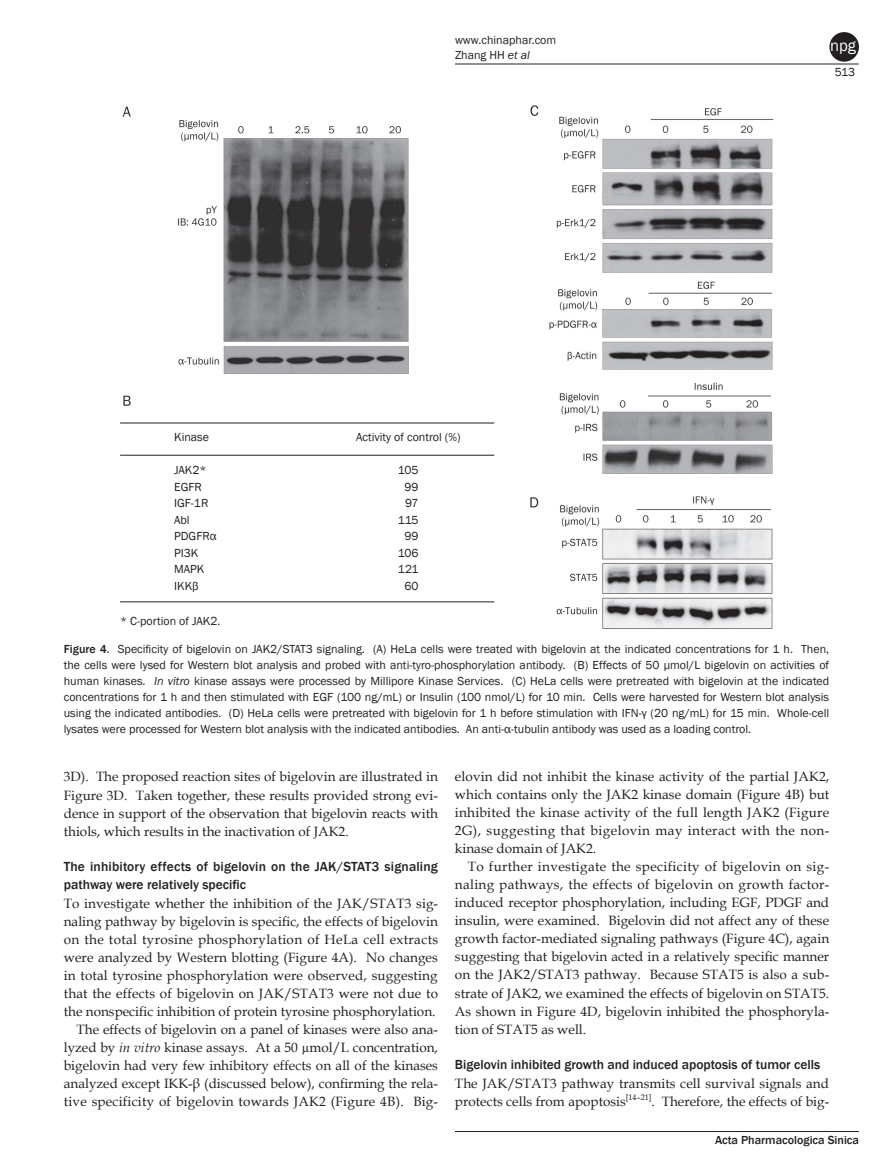
<style>
.page{position:relative;width:893px;height:1170px;background:#fff}
.page>*{position:absolute;margin:0;border:0;box-sizing:border-box;transform-origin:0 0}
.t1{font:16.5px "Franklin Gothic";color:#fff}
.t2{font:13.5px/18px "Book Antiqua";color:#231f20;text-align:justify}
.t3{font:500 13.5px/18px "Franklin Gothic";color:#231f20}
.t4{font:12px/15.9px "Franklin Gothic";color:#231f20}
.t5{font:500 12px "Franklin Gothic";color:#231f20}
.s1{font-style:italic}
.s2{font-weight:500}
</style>
<div class="page">
<hr style="left:455px;top:64px;width:404px;height:1px;background:#231f20">
<hr style="left:455px;top:1131px;width:404px;height:1px;background:#231f20">
<div style="left:829px;top:32px;width:30px;height:30px;background:#231f20;border-radius:50%"></div>
<img style="left:120px;top:105px;width:653px;height:523px">
<hr style="left:120px;top:422px;width:374px;height:1px;background:#231f20">
<hr style="left:120px;top:455px;width:374px;height:1px;background:#231f20">
<hr style="left:120px;top:601px;width:374px;height:1px;background:#231f20">
<p class="t4" style="left:455px;top:32px;width:103px;line-height:15px">www.chinaphar.com<br>Zhang HH <span class="s1">et al</span></p>
<p class="t4" style="left:174px;top:429px;width:36px">Kinase</p>
<p class="t4" style="left:356px;top:429px;width:106px">Activity of control (%)</p>
<p class="t4" style="left:174px;top:462px;width:34px">JAK2*</p>
<p class="t4" style="left:398px;top:462px;width:22px">105</p>
<p class="t4" style="left:174px;top:479px;width:29px">EGFR</p>
<p class="t4" style="left:405px;top:479px;width:16px">99</p>
<p class="t4" style="left:174px;top:495px;width:36px">IGF-1R</p>
<p class="t4" style="left:405px;top:495px;width:15px">97</p>
<p class="t4" style="left:174px;top:512px;width:17px">Abl</p>
<p class="t4" style="left:398px;top:512px;width:22px">115</p>
<p class="t4" style="left:174px;top:528px;width:44px">PDGFRα</p>
<p class="t4" style="left:405px;top:528px;width:16px">99</p>
<p class="t4" style="left:174px;top:545px;width:26px">PI3K</p>
<p class="t4" style="left:398px;top:545px;width:22px">106</p>
<p class="t4" style="left:174px;top:561px;width:32px">MAPK</p>
<p class="t4" style="left:398px;top:561px;width:22px">121</p>
<p class="t4" style="left:174px;top:578px;width:26px">IKKβ</p>
<p class="t4" style="left:405px;top:578px;width:16px">60</p>
<p class="t4" style="left:120px;top:612px;width:102px">* C-portion of JAK2.</p>
<p class="t1" style="left:830px;top:35px;width:27px">npg</p>
<p class="t4" style="left:835px;top:64px;width:22px">513</p>
<p class="t4" style="left:64px;top:641px;width:767px;text-align:justify"><span class="s2">Figure 4.</span> Specificity of bigelovin on JAK2/STAT3 signaling. (A) HeLa cells were treated with bigelovin at the indicated concentrations for 1 h. Then, the cells were lysed for Western blot analysis and probed with anti-tyro-phosphorylation antibody. (B) Effects of 50 µmol/L bigelovin on activities of human kinases. <span class="s1">In vitro</span> kinase assays were processed by Millipore Kinase Services. (C) HeLa cells were pretreated with bigelovin at the indicated concentrations for 1 h and then stimulated with EGF (100 ng/mL) or Insulin (100 nmol/L) for 10 min. Cells were harvested for Western blot analysis using the indicated antibodies. (D) HeLa cells were pretreated with bigelovin for 1 h before stimulation with IFN-γ (20 ng/mL) for 15 min. Whole-cell lysates were processed for Western blot analysis with the indicated antibodies. An anti-α-tubulin antibody was used as a loading control.</p>
<p class="t2" style="left:64px;top:767px;width:376px">3D). The proposed reaction sites of bigelovin are illustrated in Figure 3D. Taken together, these results provided strong evi&shy;dence in support of the observation that bigelovin reacts with thiols, which results in the inactivation of JAK2.</p>
<p class="t3" style="left:64px;top:857px;width:376px">The inhibitory effects of bigelovin on the JAK/STAT3 signaling pathway were relatively specific</p>
<p class="t2" style="left:64px;top:893px;width:376px;text-align:right">To investigate whether the inhibition of the JAK/STAT3 sig&shy;naling pathway by bigelovin is specific, the effects of bigelovin on the total tyrosine phosphorylation of HeLa cell extracts were analyzed by Western blotting (Figure 4A). No changes in total tyrosine phosphorylation were observed, suggesting that the effects of bigelovin on JAK/STAT3 were not due to the nonspecific inhibition of protein tyrosine phosphorylation.<br>The effects of bigelovin on a panel of kinases were also ana&shy;lyzed by <span class="s1">in vitro</span> kinase assays. At a 50 µmol/L concentration, bigelovin had very few inhibitory effects on all of the kinases analyzed except IKK-β (discussed below), confirming the rela&shy;tive specificity of bigelovin towards JAK2 (Figure 4B). Big-</p>
<p class="t2" style="left:455px;top:767px;width:376px">elovin did not inhibit the kinase activity of the partial JAK2, which contains only the JAK2 kinase domain (Figure 4B) but inhibited the kinase activity of the full length JAK2 (Figure 2G), suggesting that bigelovin may interact with the non&shy;kinase domain of JAK2.</p>
<p class="t2" style="left:455px;top:857px;width:376px;text-indent:13px">To further investigate the specificity of bigelovin on sig&shy;naling pathways, the effects of bigelovin on growth factor&shy;induced receptor phosphorylation, including EGF, PDGF and insulin, were examined. Bigelovin did not affect any of these growth factor-mediated signaling pathways (Figure 4C), again suggesting that bigelovin acted in a relatively specific manner on the JAK2/STAT3 pathway. Because STAT5 is also a sub&shy;strate of JAK2, we examined the effects of bigelovin on STAT5.<br>As shown in Figure 4D, bigelovin inhibited the phosphoryla&shy;tion of STAT5 as well.</p>
<p class="t3" style="left:455px;top:1055px;width:367px">Bigelovin inhibited growth and induced apoptosis of tumor cells</p>
<p class="t2" style="left:455px;top:1073px;width:376px">The JAK/STAT3 pathway transmits cell survival signals and protects cells from apoptosis<sup>[14–21]</sup>. Therefore, the effects of big-</p>
<p class="t5" style="left:715px;top:1132px;width:145px">Acta Pharmacologica Sinica</p>
</div>
